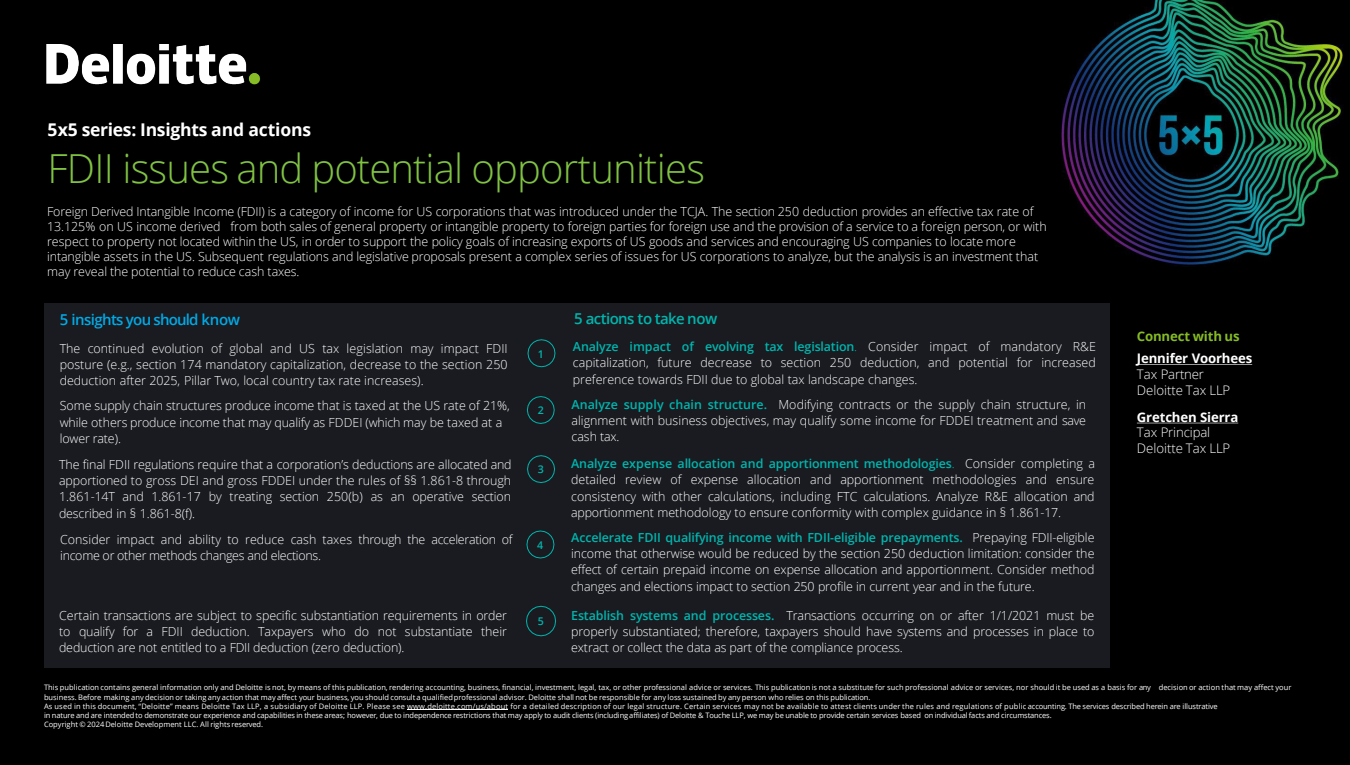
<style>
.page{position:relative;width:1350px;height:765px;background:#000}
.page>*{position:absolute;margin:0;border:0;box-sizing:border-box;transform-origin:0 0}
.t1{font:300 40px "Open Sans";letter-spacing:-.02em;color:#80c342}
.t2{font:700 17.5px "Open Sans";letter-spacing:-.015em;color:#fff}
.t3{font:600 15px "Open Sans";letter-spacing:-.04em;color:#00aae7}
.t4{font:600 15px "Open Sans";letter-spacing:-.04em;color:#00b5ae}
.t5{font:300 13.25px/15.8px "Open Sans";letter-spacing:-.005em;color:#fff}
.t6{font:700 13.25px "Open Sans";letter-spacing:-.015em;color:#85bb24}
.t7{font:300 12.5px/16.2px "Open Sans";letter-spacing:-.01em;color:#fff;text-align:justify}
.t8{font:600 10.62px "Open Sans";color:#00b5ae}
.t9{font:7.5px/9.2px "Open Sans";letter-spacing:.005em;color:#fff}
.t10{font:7.5px/9px "Open Sans";letter-spacing:-.015em;color:#fff}
.s1{font-weight:600;color:#00b5ae}
.s2{color:#00b5ae}
.s3{font-weight:700}
</style>
<div class="page">
<div style="left:44px;top:303px;width:1066px;height:364px;background:#191b20"></div>
<img style="left:46px;top:44px;width:214px;height:41px">
<svg style="left:1137px;top:364px;width:115px;height:1px"></svg>
<svg style="left:1137px;top:423px;width:101px;height:1px"></svg>
<hr style="left:407px;top:710px;width:101px;height:1px;background:#fff">
<img style="left:1061px;top:0;width:283px;height:266px">
<svg style="left:527px;top:339px;width:29px;height:28px"></svg>
<svg style="left:527px;top:396px;width:28px;height:28px"></svg>
<svg style="left:527px;top:455px;width:28px;height:28px"></svg>
<svg style="left:526px;top:530px;width:29px;height:29px"></svg>
<svg style="left:526px;top:606px;width:30px;height:31px"></svg>
<h1 class="t2" style="left:48px;top:117px;width:265px">5x5 series: Insights and actions</h1>
<h1 class="t1" style="left:48px;top:141px;width:659px">FDII issues and potential opportunities</h1>
<p class="t7" style="left:47px;top:204px;width:1001px;line-height:15px;text-align:left">Foreign Derived Intangible Income (FDII) is a category of income for US corporations that was introduced under the TCJA. The section 250 deduction provides an effective tax rate of 13.125% on US income derived from both sales of general property or intangible property to foreign parties for foreign use and the provision of a service to a foreign person, or with respect to property not located within the US, in order to support the policy goals of increasing exports of US goods and services and encouraging US companies to locate more intangible assets in the US. Subsequent regulations and legislative proposals present a complex series of issues for US corporations to analyze, but the analysis is an investment that may reveal the potential to reduce cash taxes.</p>
<p class="t3" style="left:60px;top:309px;width:182px">5 insights you should know</p>
<p class="t7" style="left:60px;top:340px;width:450px">The continued evolution of global and US tax legislation may impact FDII posture (e.g., section 174 mandatory capitalization, decrease to the section 250 deduction after 2025, Pillar Two, local country tax rate increases).</p>
<p class="t7" style="left:60px;top:397px;width:452px;text-align:left">Some supply chain structures produce income that is taxed at the US rate of 21%, while others produce income that may qualify as FDDEI (which may be taxed at a lower rate).</p>
<p class="t7" style="left:59px;top:456px;width:454px">The final FDII regulations require that a corporation’s deductions are allocated and apportioned to gross DEI and gross FDDEI under the rules of §§ 1.861-8 through 1.861-14T and 1.861-17 by treating section 250(b) as an operative section described in § 1.861-8(f).</p>
<p class="t7" style="left:571px;top:455px;width:525px"><span class="s1">Analyze expense allocation and apportionment methodologies</span><span class="s2">.</span> Consider completing a detailed review of expense allocation and apportionment methodologies and ensure consistency with other calculations, including FTC calculations. Analyze R&amp;E allocation and apportionment methodology to ensure conformity with complex guidance in § 1.861-17.</p>
<p class="t4" style="left:574px;top:309px;width:145px">5 actions to take now</p>
<p class="t7" style="left:573px;top:338px;width:525px"><span class="s1">Analyze impact of evolving tax legislation</span><span class="s2">.</span> Consider impact of mandatory R&amp;E capitalization, future decrease to section 250 deduction, and potential for increased preference towards FDII due to global tax landscape changes.</p>
<p class="t8" style="left:538px;top:347px;width:8px">1</p>
<p class="t7" style="left:572px;top:396px;width:516px"><span class="s1">Analyze supply chain structure.</span> Modifying contracts or the supply chain structure, in alignment with business objectives, may qualify some income for FDDEI treatment and save cash tax.</p>
<p class="t8" style="left:538px;top:403px;width:8px">2</p>
<p class="t8" style="left:538px;top:462px;width:8px">3</p>
<p class="t7" style="left:60px;top:531px;width:454px">Consider impact and ability to reduce cash taxes through the acceleration of income or other methods changes and elections.</p>
<p class="t8" style="left:537px;top:538px;width:8px">4</p>
<p class="t7" style="left:571px;top:529px;width:525px"><span class="s1">Accelerate FDII qualifying income with FDII-eligible prepayments.</span> Prepaying FDII-eligible income that otherwise would be reduced by the section 250 deduction limitation: consider the effect of certain prepaid income on expense allocation and apportionment. Consider method changes and elections impact to section 250 profile in current year and in the future.</p>
<p class="t7" style="left:59px;top:607px;width:450px">Certain transactions are subject to specific substantiation requirements in order to qualify for a FDII deduction. Taxpayers who do not substantiate their deduction are not entitled to a FDII deduction (zero deduction).</p>
<p class="t7" style="left:571px;top:607px;width:525px"><span class="s1">Establish systems and processes.</span> Transactions occurring on or after 1/1/2021 must be properly substantiated; therefore, taxpayers should have systems and processes in place to extract or collect the data as part of the compliance process.</p>
<p class="t8" style="left:538px;top:613px;width:8px">5</p>
<p class="t6" style="left:1137px;top:327px;width:104px">Connect with us</p>
<p class="t5" style="left:1137px;top:350px;width:117px"><span class="s3">Jennifer Voorhees<br></span>Tax Partner<br>Deloitte Tax LLP</p>
<p class="t5" style="left:1137px;top:409px;width:103px"><span class="s3">Gretchen Sierra<br></span>Tax Principal<br>Deloitte Tax LLP</p>
<p class="t9" style="left:44px;top:683px;width:1249px">This publication contains general information only and Deloitte is not, by means of this publication, rendering accounting, business, financial, investment, legal, tax, or other professional advice or services. This publication is not a substitute for such professional advice or services, nor should it be used as a basis for any decision or action that may affect your business. Before making any decision or taking any action that may affect your business, you should consult a qualifiedprofessional advisor. Deloitte shall not be responsible for any loss sustained by any person who relies on this publication.</p>
<p class="t10" style="left:44px;top:702px;width:1175px">As used in this document, “Deloitte” means Deloitte Tax LLP, a subsidiary of Deloitte LLP. Please see www.deloitte.com/us/about for a detailed description of our legal structure. Certain services may not be available to attest clients under the rules and regulations of public accounting. The services described herein are illustrative in nature and are intended to demonstrate our experience and capabilities in these areas; however, due to independence restrictions that may apply to audit clients (including affiliates) of Deloitte &amp; Touche LLP, we may be unable to provide certain services based on individual facts and circumstances.</p>
<p class="t9" style="left:44px;top:720px;width:221px">Copyright © 2024Deloitte Development LLC. All rights reserved.</p>
</div>
